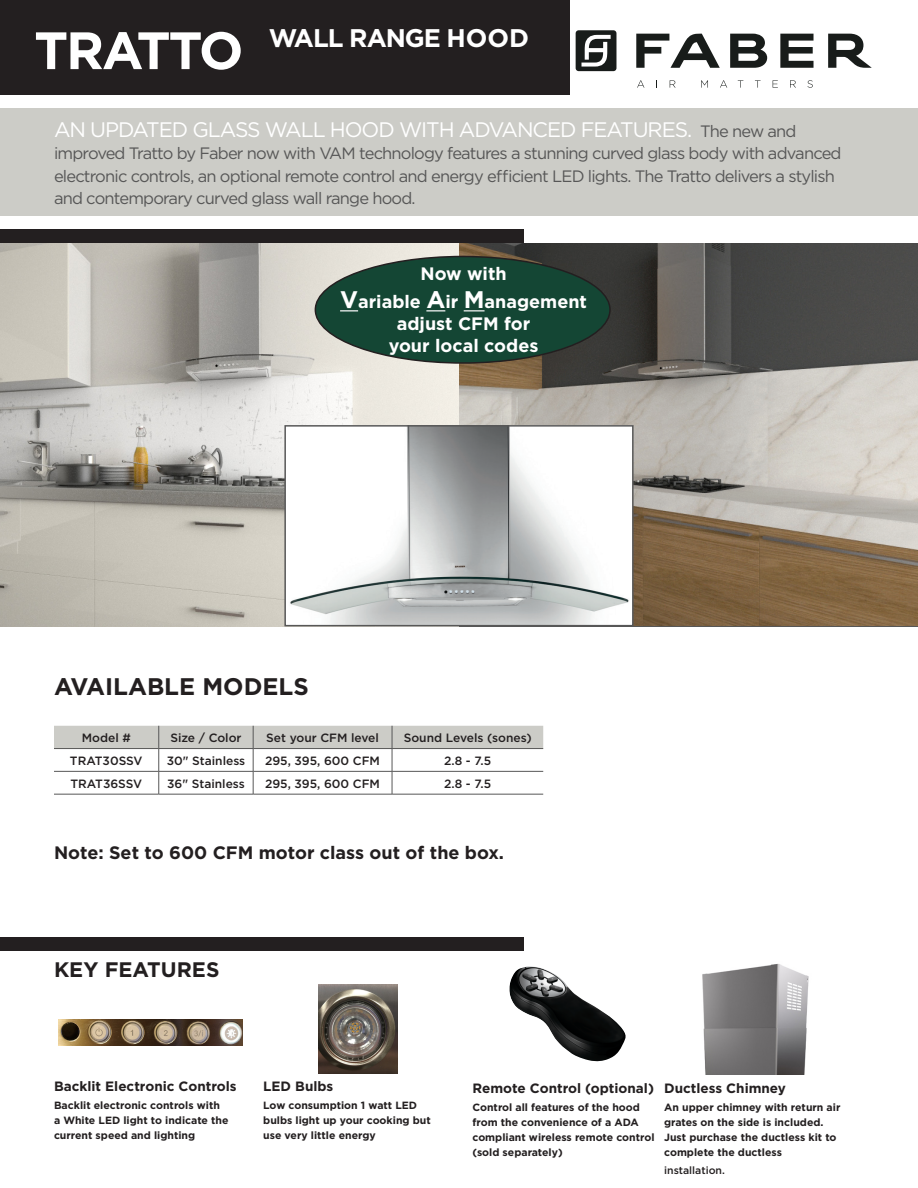
<style>
.page{position:relative;width:918px;height:1188px;background:#fff}
.page>*{position:absolute;margin:0;border:0;box-sizing:border-box;transform-origin:0 0}
.t1{font:700 25.5px "Gotham";letter-spacing:-.04em;color:#fff}
.t2{font:700 24px "Gotham";color:#231f20}
.t3{font:21px "Gotham";letter-spacing:-.05em;color:#fff}
.t4{font:700 21px "Gotham";color:#231f20}
.t5{font:700 18px "Gotham";color:#fff}
.t6{font:700 18px "Gotham";color:#231f20}
.t7{font:16.5px/22.5px "Gotham";letter-spacing:-.05em;color:#575757}
.t8{font:700 13.5px "Gotham";color:#231f20}
.t9{font:500 12px "Gotham";color:#231f20}
.t10{font:700 10.5px/15px "Gotham";color:#231f20}
.t11{font:500 10.5px "Gotham";color:#231f20}
.s1{font-size:52.5px}
.s2{font-size:16.5px;color:#575757}
.s3{font-size:24px}
</style>
<div class="page">
<img style="left:509px;top:967px;width:117px;height:95px">
<img style="left:319px;top:984px;width:78px;height:89px">
<div style="left:0;top:0;width:569px;height:94px;background:#231f20"></div>
<div style="left:0;top:230px;width:524px;height:13px;background:#231f20"></div>
<div style="left:0;top:108px;width:918px;height:108px;background:#ccccc7"></div>
<div style="left:0;top:937px;width:524px;height:13px;background:#231f20"></div>
<svg style="left:730px;top:34px;width:37px;height:34px"></svg>
<svg style="left:780px;top:34px;width:34px;height:34px"></svg>
<svg style="left:828px;top:34px;width:44px;height:34px"></svg>
<svg style="left:636px;top:34px;width:84px;height:34px"></svg>
<svg style="left:637px;top:80px;width:7px;height:8px"></svg>
<svg style="left:670px;top:80px;width:6px;height:8px"></svg>
<svg style="left:701px;top:80px;width:7px;height:8px"></svg>
<svg style="left:720px;top:80px;width:7px;height:8px"></svg>
<svg style="left:738px;top:80px;width:5px;height:8px"></svg>
<svg style="left:755px;top:80px;width:6px;height:8px"></svg>
<svg style="left:773px;top:80px;width:5px;height:8px"></svg>
<svg style="left:790px;top:80px;width:6px;height:8px"></svg>
<svg style="left:807px;top:80px;width:6px;height:8px"></svg>
<svg style="left:576px;top:30px;width:40px;height:41px"></svg>
<svg style="left:54px;top:726px;width:489px;height:68px"></svg>
<hr style="left:54px;top:794px;width:105px;height:1px;background:#575757">
<hr style="left:159px;top:794px;width:94px;height:1px;background:#575757">
<hr style="left:253px;top:794px;width:139px;height:1px;background:#575757">
<hr style="left:392px;top:794px;width:151px;height:1px;background:#575757">
<img style="left:0;top:243px;width:918px;height:383px">
<svg style="left:459px;top:244px;width:459px;height:382px;background:#877f73"></svg>
<img style="left:702px;top:963px;width:107px;height:112px">
<img style="left:58px;top:1019px;width:185px;height:27px">
<img style="left:287px;top:428px;width:344px;height:195px">
<div style="left:284px;top:425px;width:350px;height:201px;border:2px solid #575757"></div>
<div style="left:315px;top:256px;width:295px;height:107px;background:#144634;border-radius:50%"></div>
<svg style="left:340px;top:310px;width:18px;height:1px"></svg>
<svg style="left:426px;top:310px;width:19px;height:1px"></svg>
<svg style="left:464px;top:310px;width:21px;height:1px"></svg>
<p class="t1" style="left:34px;top:21px;width:497px"><span class="s1">TRATTO</span> WALL RANGE HOOD</p>
<p class="t3" style="left:54px;top:116px;width:744px">AN UPDATED GLASS WALL HOOD WITH ADVANCED FEATURES. <span class="s2">The new and</span></p>
<p class="t7" style="left:54px;top:142px;width:789px">improved Tratto by Faber now with VAM technology features a stunning curved glass body with advanced electronic controls, an optional remote control and energy efficient LED lights. The Tratto delivers a stylish and contemporary curved glass wall range hood.</p>
<p class="t5" style="left:420px;top:261px;width:88px">Now with</p>
<p class="t5" style="left:340px;top:290px;width:248px"><span class="s3">V</span>ariable <span class="s3">A</span>ir <span class="s3">M</span>anagement</p>
<p class="t5" style="left:397px;top:312px;width:135px">adjust CFM for</p>
<p class="t5" style="left:389px;top:333px;width:151px">your local codes</p>
<p class="t2" style="left:54px;top:671px;width:256px">AVAILABLE MODELS</p>
<p class="t9" style="left:82px;top:730px;width:51px">Model #</p>
<p class="t9" style="left:170px;top:730px;width:73px">Size / Color</p>
<p class="t9" style="left:266px;top:730px;width:114px">Set your CFM level</p>
<p class="t9" style="left:404px;top:730px;width:130px">Sound Levels (sones)</p>
<p class="t9" style="left:70px;top:753px;width:74px">TRAT30SSV</p>
<p class="t9" style="left:167px;top:753px;width:80px">30" Stainless</p>
<p class="t9" style="left:265px;top:753px;width:116px">295, 395, 600 CFM</p>
<p class="t9" style="left:444px;top:753px;width:49px">2.8 - 7.5</p>
<p class="t9" style="left:70px;top:775px;width:73px">TRAT36SSV</p>
<p class="t9" style="left:167px;top:775px;width:79px">36" Stainless</p>
<p class="t9" style="left:265px;top:775px;width:116px">295, 395, 600 CFM</p>
<p class="t9" style="left:444px;top:775px;width:49px">2.8 - 7.5</p>
<p class="t6" style="left:54px;top:841px;width:452px">Note: Set to 600 CFM motor class out of the box.</p>
<p class="t4" style="left:54px;top:956px;width:167px">KEY FEATURES</p>
<p class="t8" style="left:54px;top:1077px;width:184px">Backlit Electronic Controls</p>
<p class="t10" style="left:54px;top:1098px;width:176px">Backlit electronic controls with a White LED light to indicate the current speed and lighting</p>
<p class="t8" style="left:263px;top:1077px;width:72px">LED Bulbs</p>
<p class="t10" style="left:263px;top:1098px;width:169px">Low consumption 1 watt LED bulbs light up your cooking but use very little energy</p>
<p class="t8" style="left:472px;top:1079px;width:183px">Remote Control (optional)</p>
<p class="t10" style="left:472px;top:1100px;width:184px">Control all features of the hood from the convenience of a ADA compliant wireless remote control (sold separately)</p>
<p class="t8" style="left:664px;top:1079px;width:123px">Ductless Chimney</p>
<p class="t10" style="left:664px;top:1100px;width:178px">An upper chimney with return air grates on the side is included.<br>Just purchase the ductless kit to complete the ductless</p>
<p class="t11" style="left:664px;top:1164px;width:62px">installation.</p>
</div>
